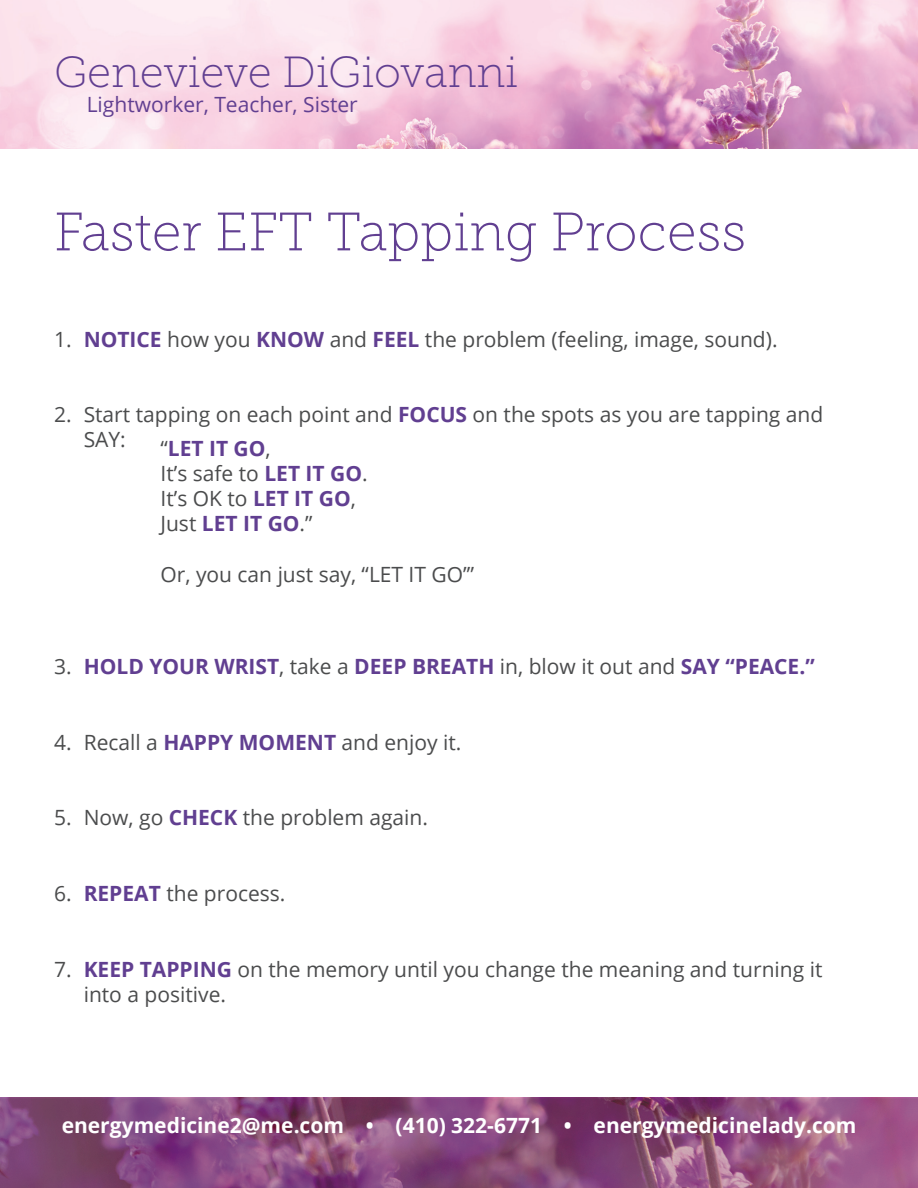
<style>
.page{position:relative;width:918px;height:1188px;background:#fff}
.page>*{position:absolute;margin:0;border:0;box-sizing:border-box;transform-origin:0 0}
.t1{font:54px "Museo Slab 100";color:#613f91}
.t2{font:43.5px "Museo Slab 100";color:#613f91}
.t3{font:21px/25.2px "Open Sans";color:#4b4c4d}
.t4{font:700 21px "Open Sans";color:#fff}
.t5{font:700 21px "Open Sans";color:#613f91}
.t6{font:21px "Open Sans";color:#613f91}
.s1{font-weight:700;color:#613f91}
.s2{font-weight:400;color:#4b4c4d}
</style>
<div class="page">
<img style="left:0;top:0;width:918px;height:148px">
<svg style="left:0;top:1097px;width:918px;height:91px;background:#894c7a"></svg>
<h2 class="t2" style="left:54px;top:48px;width:466px">Genevieve DiGiovanni</h2>
<p class="t6" style="left:87px;top:90px;width:273px">Lightworker, Teacher, Sister</p>
<h1 class="t1" style="left:54px;top:203px;width:694px">Faster EFT Tapping Process</h1>
<p class="t3" style="left:54px;top:326px;width:19px">1.</p>
<p class="t3" style="left:84px;top:326px;width:695px"><span class="s1">NOTICE</span> how you <span class="s1">KNOW</span> and <span class="s1">FEEL</span> the problem (feeling, image, sound).</p>
<p class="t3" style="left:54px;top:402px;width:19px">2.</p>
<p class="t3" style="left:84px;top:402px;width:741px">Start tapping on each point and <span class="s1">FOCUS</span> on the spots as you are tapping and<br>SAY:</p>
<p class="t3" style="left:160px;top:435px;width:209px">“<span class="s1">LET IT GO</span>,<br>It’s safe to <span class="s1">LET IT GO</span>.<br>It’s OK to <span class="s1">LET IT GO</span>,<br>Just <span class="s1">LET IT GO</span>.”</p>
<p class="t3" style="left:160px;top:561px;width:315px">Or, you can just say, “LET IT GO’”</p>
<p class="t3" style="left:54px;top:654px;width:19px">3.</p>
<p class="t5" style="left:84px;top:652px;width:733px">HOLD YOUR WRIST<span class="s2">, take a</span> DEEP BREATH <span class="s2">in, blow it out and</span> SAY “PEACE.”</p>
<p class="t3" style="left:54px;top:729px;width:19px">4.</p>
<p class="t3" style="left:84px;top:729px;width:379px">Recall a <span class="s1">HAPPY MOMENT</span> and enjoy it.</p>
<p class="t3" style="left:54px;top:805px;width:19px">5.</p>
<p class="t3" style="left:84px;top:805px;width:346px">Now, go <span class="s1">CHECK</span> the problem again.</p>
<p class="t3" style="left:54px;top:880px;width:19px">6.</p>
<p class="t3" style="left:84px;top:880px;width:203px"><span class="s1">REPEAT</span> the process.</p>
<p class="t3" style="left:54px;top:956px;width:19px">7.</p>
<p class="t3" style="left:84px;top:956px;width:740px"><span class="s1">KEEP TAPPING</span> on the memory until you change the meaning and turning it into a positive.</p>
<p class="t4" style="left:62px;top:1110px;width:796px">energymedicine2@me.com • (410) 322-6771 • energymedicinelady.com</p>
</div>
